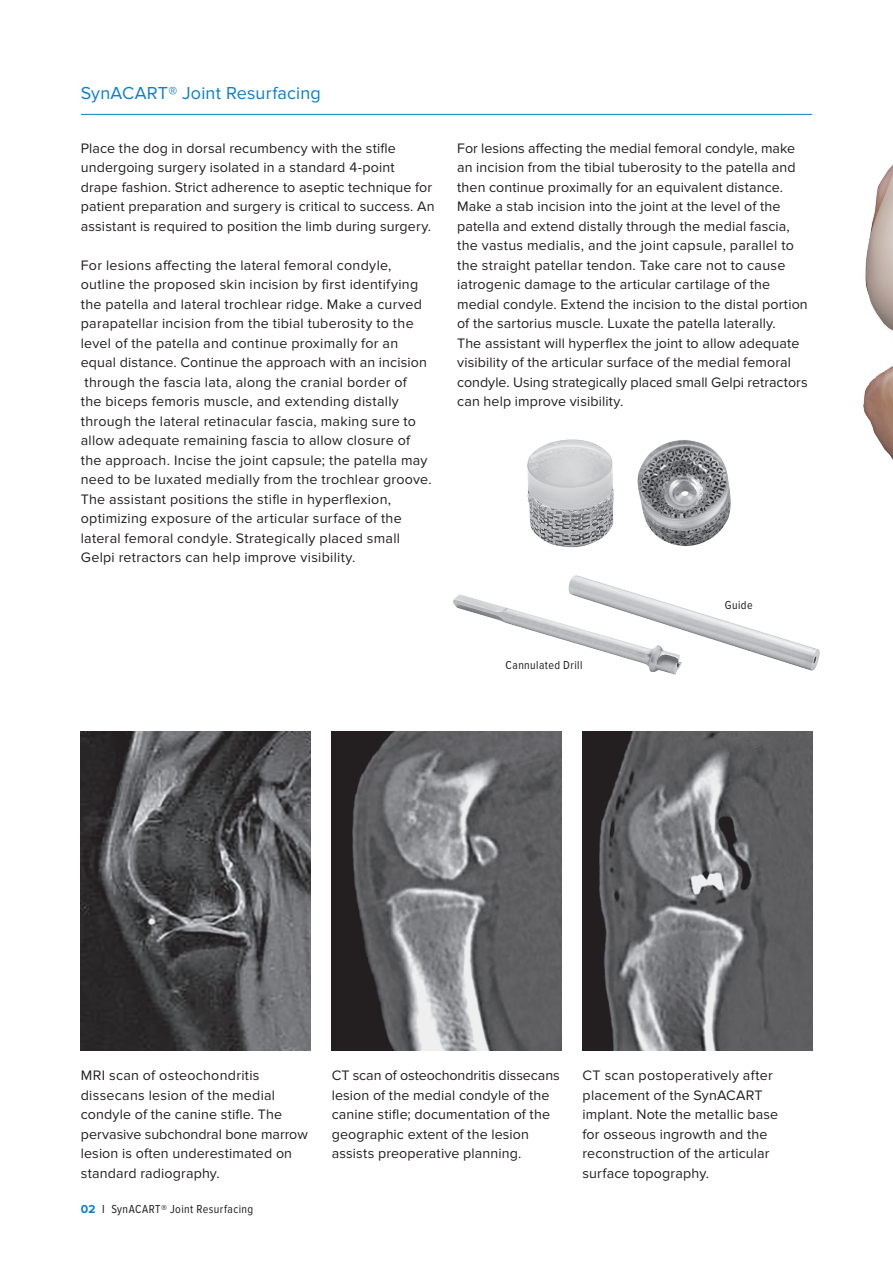
<style>
.page{position:relative;width:893px;height:1263px;background:#fff}
.page>*{position:absolute;margin:0;border:0;box-sizing:border-box;transform-origin:0 0}
._05_Content_Subline{font:18px "Proxima Nova";letter-spacing:.01em;color:#0d7eca}
._07_Running_Text{font:14.25px/19.5px "Proxima Nova";letter-spacing:.01em;color:#231f20}
._15_Position_Spellin{font:12px "Proxima Nova Cond";letter-spacing:.035em;color:#231f20}
.s1{font-family:"Proxima Nova";font-weight:700;color:#0d7eca}
</style>
<div class="page">
<img style="left:863px;top:165px;width:30px;height:295px">
<img style="left:583px;top:731px;width:229px;height:319px">
<img style="left:332px;top:731px;width:229px;height:319px">
<img style="left:81px;top:731px;width:229px;height:319px">
<img style="left:527px;top:439px;width:87px;height:105px">
<img style="left:453px;top:594px;width:97px;height:42px">
<img style="left:550px;top:544px;width:270px;height:131px">
<img style="left:620px;top:440px;width:161px;height:137px">
<hr style="left:81px;top:114px;width:731px;height:1px;background:#0d7eca">
<p class="_05_Content_Subline" style="left:81px;top:83px;width:242px">SynACART® Joint Resurfacing</p>
<p class="_07_Running_Text" style="left:81px;top:139px;width:355px">Place the dog in dorsal recumbency with the stifle undergoing surgery isolated in a standard 4-point drape fashion. Strict adherence to aseptic technique for patient preparation and surgery is critical to success. An assistant is required to position the limb during surgery.</p>
<p class="_07_Running_Text" style="left:81px;top:256px;width:352px">For lesions affecting the lateral femoral condyle, outline the proposed skin incision by first identifying the patella and lateral trochlear ridge. Make a curved parapatellar incision from the tibial tuberosity to the level of the patella and continue proximally for an equal distance. Continue the approach with an incision through the fascia lata, along the cranial border of<br>the biceps femoris muscle, and extending distally through the lateral retinacular fascia, making sure to allow adequate remaining fascia to allow closure of the approach. Incise the joint capsule; the patella may need to be luxated medially from the trochlear groove.<br>The assistant positions the stifle in hyperflexion, optimizing exposure of the articular surface of the lateral femoral condyle. Strategically placed small Gelpi retractors can help improve visibility.</p>
<p class="_07_Running_Text" style="left:457px;top:139px;width:352px">For lesions affecting the medial femoral condyle, make an incision from the tibial tuberosity to the patella and then continue proximally for an equivalent distance.<br>Make a stab incision into the joint at the level of the patella and extend distally through the medial fascia, the vastus medialis, and the joint capsule, parallel to the straight patellar tendon. Take care not to cause iatrogenic damage to the articular cartilage of the medial condyle. Extend the incision to the distal portion of the sartorius muscle. Luxate the patella laterally.<br>The assistant will hyperflex the joint to allow adequate visibility of the articular surface of the medial femoral condyle. Using strategically placed small Gelpi retractors can help improve visibility.</p>
<p class="_15_Position_Spellin" style="left:506px;top:658px;width:78px">Cannulated Drill</p>
<p class="_15_Position_Spellin" style="left:725px;top:598px;width:29px">Guide</p>
<p class="_07_Running_Text" style="left:81px;top:1066px;width:228px">MRI scan of osteochondritis dissecans lesion of the medial condyle of the canine stifle. The pervasive subchondral bone marrow lesion is often underestimated on standard radiography.</p>
<p class="_15_Position_Spellin" style="left:81px;top:1202px;width:174px"><span class="s1">02</span> I SynACART® Joint Resurfacing</p>
<p class="_07_Running_Text" style="left:332px;top:1066px;width:230px">CT scan of osteochondritis dissecans lesion of the medial condyle of the canine stifle; documentation of the geographic extent of the lesion assists preoperative planning.</p>
<p class="_07_Running_Text" style="left:583px;top:1066px;width:197px">CT scan postoperatively after placement of the SynACART implant. Note the metallic base for osseous ingrowth and the reconstruction of the articular surface topography.</p>
</div>
